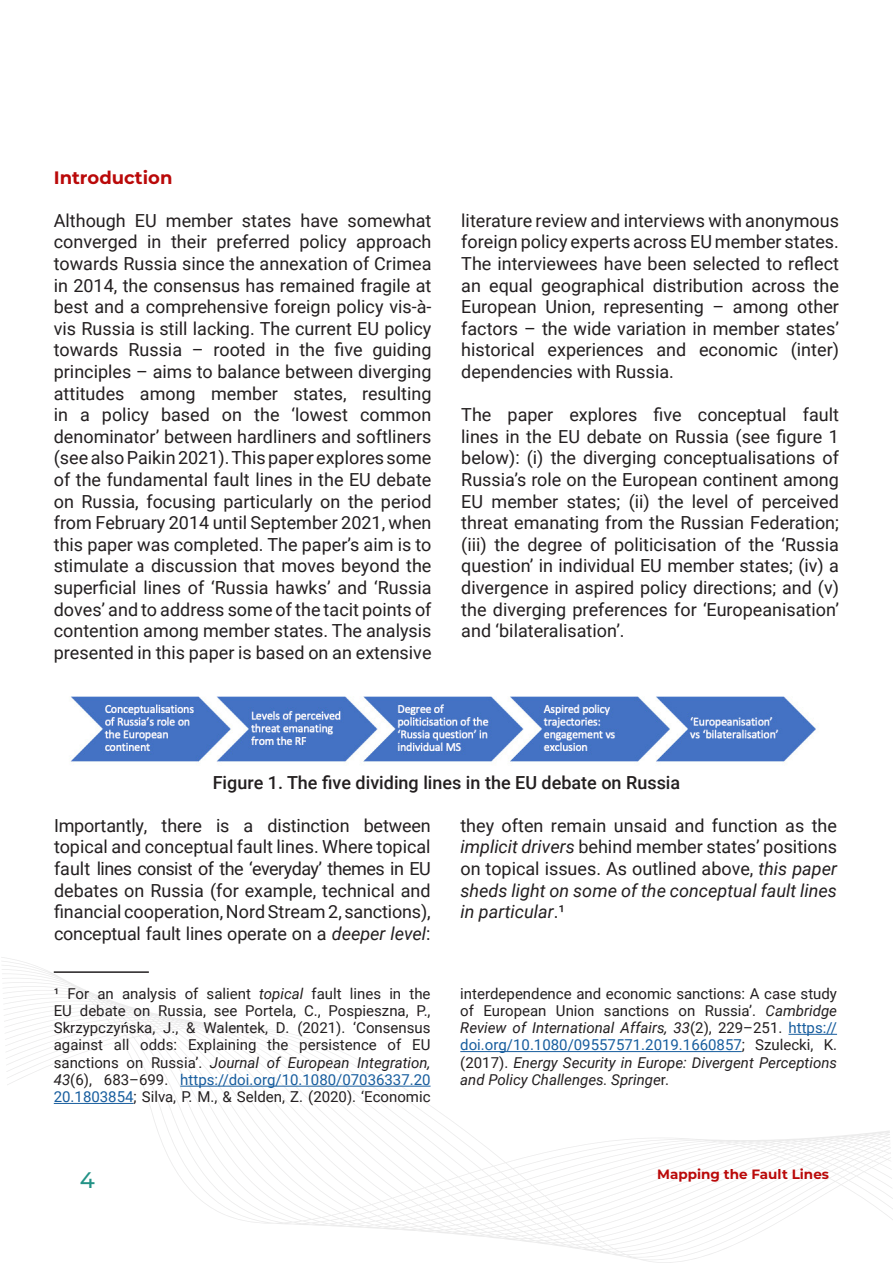
<style>
.page{position:relative;width:893px;height:1263px;background:#fff}
.page>*{position:absolute;margin:0;border:0;box-sizing:border-box;transform-origin:0 0}
.t1{font:500 22.5px "Montserrat";color:#229286}
.Text{font:18px/21.6px "Roboto";color:#231f20;text-align:justify}
.Text-2{font:500 18px "Roboto";color:#231f20}
.t2{font:700 18px "Montserrat";color:#ba0909}
.Footnotes{font:15px/17.2px "Roboto";color:#231f20;text-align:justify}
.t3{font:700 13.5px "Montserrat";color:#ba0909}
.s1{font-style:italic}
.s2{color:#175d9e}
</style>
<div class="page">
<svg style="left:2px;top:957px;width:891px;height:305px"></svg>
<svg style="left:298px;top:1130px;width:593px;height:122px"></svg>
<hr style="left:180px;top:1086px;width:251px;height:1px;background:#175d9e">
<hr style="left:54px;top:1103px;width:80px;height:1px;background:#175d9e">
<hr style="left:788px;top:1034px;width:49px;height:1px;background:#175d9e">
<hr style="left:460px;top:1051px;width:282px;height:1px;background:#175d9e">
<img style="left:70px;top:696px;width:746px;height:68px">
<hr style="left:54px;top:971px;width:95px;height:2px;background:#231f20">
<p class="t2" style="left:54px;top:164px;width:120px">Introduction</p>
<p class="Text" style="left:54px;top:209px;width:379px">Although EU member states have somewhat converged in their preferred policy approach towards Russia since the annexation of Crimea in 2014, the consensus has remained fragile at best and a comprehensive foreign policy vis-à&shy;vis Russia is still lacking. The current EU policy towards Russia – rooted in the five guiding principles – aims to balance between diverging attitudes among member states, resulting in a policy based on the ‘lowest common denominator’ between hardliners and softliners (see also Paikin 2021). This paper explores some of the fundamental fault lines in the EU debate on Russia, focusing particularly on the period from February 2014 until September 2021, when this paper was completed. The paper’s aim is to stimulate a discussion that moves beyond the superficial lines of ‘Russia hawks’ and ‘Russia doves’ and to address some of the tacit points of contention among member states. The analysis presented in this paper is based on an extensive</p>
<p class="Text" style="left:461px;top:209px;width:379px">literature review and interviews with anonymous foreign policy experts across EU member states.<br>The interviewees have been selected to reflect an equal geographical distribution across the European Union, representing – among other factors – the wide variation in member states’ historical experiences and economic (inter) dependencies with Russia.</p>
<p class="Text" style="left:461px;top:403px;width:379px">The paper explores five conceptual fault lines in the EU debate on Russia (see figure 1 below): (i) the diverging conceptualisations of Russia’s role on the European continent among EU member states; (ii) the level of perceived threat emanating from the Russian Federation; (iii) the degree of politicisation of the ‘Russia question’ in individual EU member states; (iv) a divergence in aspired policy directions; and (v) the diverging preferences for ‘Europeanisation’ and ‘bilateralisation’.</p>
<p class="Text-2" style="left:213px;top:769px;width:469px">Figure 1. The five dividing lines in the EU debate on Russia</p>
<p class="Text" style="left:54px;top:814px;width:378px">Importantly, there is a distinction between topical and conceptual fault lines. Where topical fault lines consist of the ‘everyday’ themes in EU debates on Russia (for example, technical and financial cooperation, Nord Stream 2, sanctions), conceptual fault lines operate on a <span class="s1">deeper level</span>:</p>
<p class="Text" style="left:460px;top:814px;width:378px">they often remain unsaid and function as the <span class="s1">implicit drivers</span> behind member states’ positions on topical issues. As outlined above, <span class="s1">this paper sheds light on some of the conceptual fault lines in particular</span>.¹</p>
<p class="Footnotes" style="left:54px;top:984px;width:378px">¹ For an analysis of salient <span class="s1">topical</span> fault lines in the EU debate on Russia, see Portela, C., Pospieszna, P., Skrzypczyńska, J., &amp; Walentek, D. (2021). ‘Consensus against all odds: Explaining the persistence of EU sanctions on Russia’. <span class="s1">Journal of European Integration, 43</span>(6), 683–699. <span class="s2">https://doi.org/10.1080/07036337.20<br>20.1803854</span>; Silva, P. M., &amp; Selden, Z. (2020). ‘Economic</p>
<p class="Footnotes" style="left:460px;top:984px;width:378px">interdependence and economic sanctions: A case study of European Union sanctions on Russia’. <span class="s1">Cambridge Review of International Affairs, 33</span>(2), 229–251. <span class="s2">https:// doi.org/10.1080/09557571.2019.1660857</span>; Szulecki, K. (2017). <span class="s1">Energy Security in Europe: Divergent Perceptions and Policy Challenges. Springe</span>r.</p>
<p class="t1" style="left:80px;top:1164px;width:17px">4</p>
<p class="t3" style="left:657px;top:1165px;width:173px">Mapping the Fault Lines</p>
</div>
